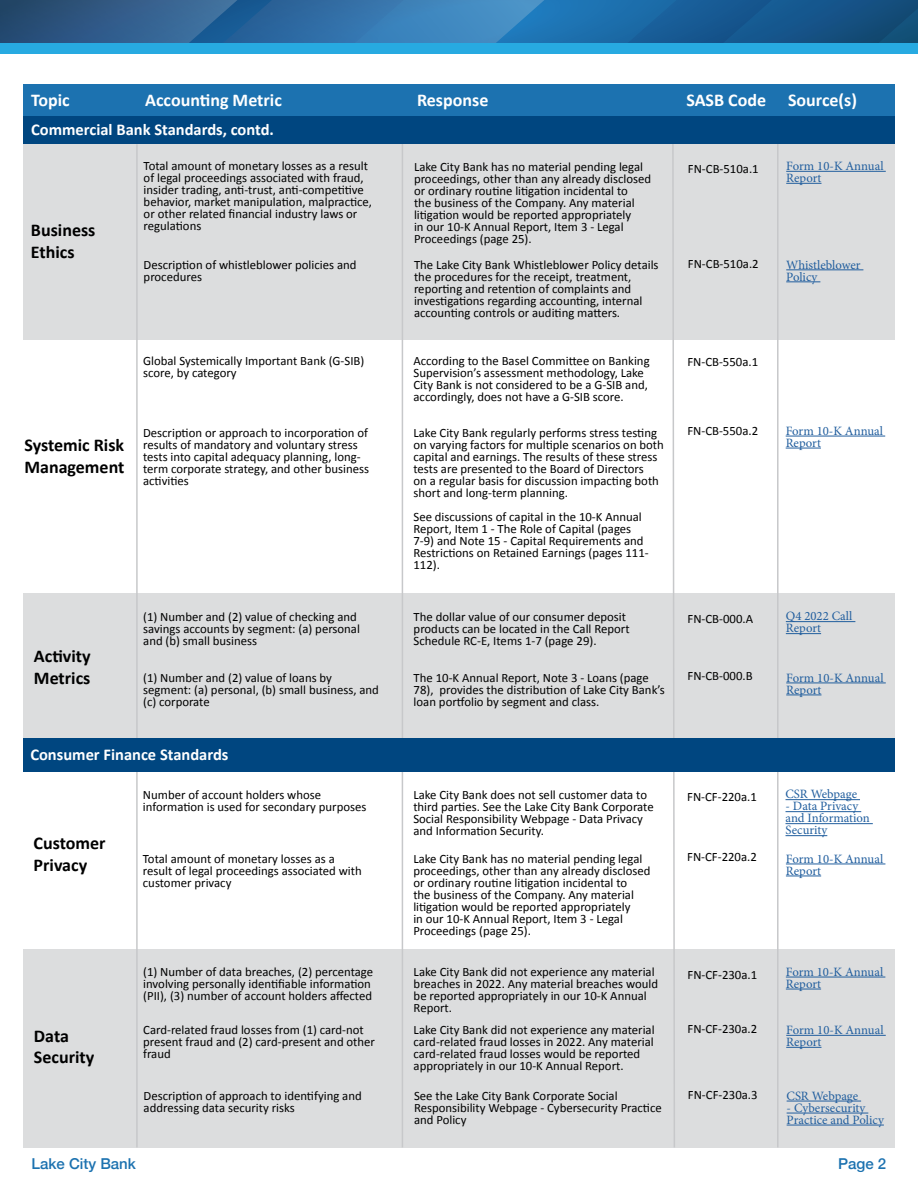
<style>
.page{position:relative;width:918px;height:1188px;background:#fff}
.page>*{position:absolute;margin:0;border:0;box-sizing:border-box;transform-origin:0 0}
.t1{font:700 18px/21.6px "Calibri";color:#000}
.t2{font:700 18px "Calibri";color:#fff}
.t3{font:700 16.5px "Calibri";color:#fff}
.t4{font:500 15px "Helvetica Neue";color:#1c72b0}
.t5{font:12.75px/12px "Calibri";color:#000}
.t6{font:12.75px/12px "Minion Pro";color:#215e9e}
</style>
<div class="page">
<div style="left:23px;top:949px;width:872px;height:199px;background:#dcddde"></div>
<hr style="left:786px;top:977px;width:99px;height:1px;background:#215e9e">
<hr style="left:786px;top:989px;width:35px;height:1px;background:#215e9e">
<hr style="left:786px;top:1035px;width:100px;height:1px;background:#215e9e">
<hr style="left:786px;top:1047px;width:36px;height:1px;background:#215e9e">
<div style="left:23px;top:110px;width:872px;height:229px;background:#dcddde"></div>
<svg style="left:0;top:0;width:918px;height:44px;background:#27679c"></svg>
<div style="left:0;top:44px;width:918px;height:10px;background:#27aae1"></div>
<div style="left:23px;top:593px;width:872px;height:162px;background:#dcddde"></div>
<hr style="left:136px;top:144px;width:2px;height:1003px;background:#c7c8ca">
<hr style="left:402px;top:138px;width:1px;height:1009px;background:#c7c8ca">
<svg style="left:671px;top:144px;width:5px;height:1004px"></svg>
<hr style="left:777px;top:140px;width:2px;height:1007px;background:#c7c8ca">
<hr style="left:786px;top:171px;width:100px;height:1px;background:#215e9e">
<hr style="left:786px;top:183px;width:36px;height:1px;background:#215e9e">
<hr style="left:786px;top:270px;width:77px;height:1px;background:#215e9e">
<hr style="left:786px;top:282px;width:34px;height:1px;background:#215e9e">
<hr style="left:786px;top:436px;width:99px;height:1px;background:#215e9e">
<hr style="left:786px;top:448px;width:35px;height:1px;background:#215e9e">
<hr style="left:786px;top:621px;width:69px;height:1px;background:#215e9e">
<hr style="left:786px;top:633px;width:35px;height:1px;background:#215e9e">
<hr style="left:786px;top:683px;width:100px;height:1px;background:#215e9e">
<hr style="left:786px;top:695px;width:36px;height:1px;background:#215e9e">
<div style="left:23px;top:738px;width:872px;height:34px;background:#004680"></div>
<hr style="left:786px;top:799px;width:74px;height:1px;background:#215e9e">
<hr style="left:786px;top:811px;width:75px;height:1px;background:#215e9e">
<hr style="left:786px;top:823px;width:87px;height:1px;background:#215e9e">
<hr style="left:786px;top:835px;width:41px;height:1px;background:#215e9e">
<hr style="left:786px;top:864px;width:99px;height:1px;background:#215e9e">
<hr style="left:786px;top:876px;width:35px;height:1px;background:#215e9e">
<div style="left:23px;top:110px;width:872px;height:34px;background:#004680"></div>
<div style="left:23px;top:84px;width:872px;height:32px;background:#1c72b0"></div>
<hr style="left:787px;top:1101px;width:74px;height:1px;background:#215e9e">
<hr style="left:787px;top:1113px;width:81px;height:1px;background:#215e9e">
<hr style="left:787px;top:1125px;width:97px;height:1px;background:#215e9e">
<h1 class="t2" style="left:31px;top:89px;width:40px">Topic</h1>
<h1 class="t2" style="left:145px;top:89px;width:138px">Accounting Metric</h1>
<h1 class="t2" style="left:417px;top:89px;width:73px">Response</h1>
<h1 class="t2" style="left:686px;top:89px;width:172px">SASB Code Source(s)</h1>
<p class="t3" style="left:31px;top:119px;width:244px">Commercial Bank Standards, contd.</p>
<h1 class="t1" style="left:31px;top:219px;width:66px">Business<br>Ethics</h1>
<p class="t5" style="left:144px;top:160px;width:230px">Total amount of monetary losses as a result of legal proceedings associated with fraud, insider trading, anti-trust, anti-competitive behavior, market manipulation, malpractice, or other related financial industry laws or regulations</p>
<p class="t5" style="left:144px;top:258px;width:214px">Description of whistleblower policies and procedures</p>
<p class="t5" style="left:143px;top:354px;width:223px">Global Systemically Important Bank (G-SIB) score, by category</p>
<h1 class="t1" style="left:24px;top:434px;width:102px">Systemic Risk<br>Management</h1>
<p class="t5" style="left:143px;top:426px;width:228px">Description or approach to incorporation of results of mandatory and voluntary stress tests into capital adequacy planning, long&shy;term corporate strategy, and other business activities</p>
<h1 class="t1" style="left:34px;top:645px;width:58px">Activity<br>Metrics</h1>
<p class="t5" style="left:143px;top:610px;width:218px">(1) Number and (2) value of checking and savings accounts by segment: (a) personal and (b) small business</p>
<p class="t5" style="left:143px;top:671px;width:237px">(1) Number and (2) value of loans by segment: (a) personal, (b) small business, and (c) corporate</p>
<p class="t3" style="left:30px;top:744px;width:200px">Consumer Finance Standards</p>
<h1 class="t1" style="left:34px;top:832px;width:73px">Customer<br>Privacy</h1>
<h1 class="t1" style="left:34px;top:1024px;width:62px">Data<br>Security</h1>
<p class="t5" style="left:143px;top:788px;width:225px">Number of account holders whose information is used for secondary purposes</p>
<p class="t5" style="left:143px;top:852px;width:220px">Total amount of monetary losses as a result of legal proceedings associated with customer privacy</p>
<p class="t5" style="left:143px;top:965px;width:231px">(1) Number of data breaches, (2) percentage involving personally identifiable information (PII), (3) number of account holders affected</p>
<p class="t5" style="left:143px;top:1023px;width:233px">Card-related fraud losses from (1) card-not present fraud and (2) card-present and other fraud</p>
<p class="t5" style="left:414px;top:160px;width:239px">Lake City Bank has no material pending legal proceedings, other than any already disclosed or ordinary routine litigation incidental to<br>the business of the Company. Any material litigation would be reported appropriately<br>in our 10-K Annual Report, Item 3 - Legal Proceedings (page 25).</p>
<p class="t5" style="left:414px;top:258px;width:246px">The Lake City Bank Whistleblower Policy details the procedures for the receipt, treatment, reporting and retention of complaints and investigations regarding accounting, internal accounting controls or auditing matters.</p>
<p class="t5" style="left:413px;top:354px;width:238px">According to the Basel Committee on Banking Supervision’s assessment methodology, Lake City Bank is not considered to be a G-SIB and, accordingly, does not have a G-SIB score.</p>
<p class="t5" style="left:413px;top:426px;width:252px">Lake City Bank regularly performs stress testing on varying factors for multiple scenarios on both capital and earnings. The results of these stress tests are presented to the Board of Directors<br>on a regular basis for discussion impacting both short and long-term planning.</p>
<p class="t5" style="left:413px;top:510px;width:237px">See discussions of capital in the 10-K Annual Report, Item 1 - The Role of Capital (pages 7-9) and Note 15 - Capital Requirements and Restrictions on Retained Earnings (pages 111- 112).</p>
<p class="t5" style="left:414px;top:610px;width:217px">The dollar value of our consumer deposit products can be located in the Call Report<br>Schedule RC-E, Items 1-7 (page 29).</p>
<p class="t5" style="left:414px;top:671px;width:253px">The 10-K Annual Report, Note 3 - Loans (page<br>78), provides the distribution of Lake City Bank’s loan portfolio by segment and class.</p>
<p class="t5" style="left:688px;top:162px;width:72px">FN-CB-510a.1</p>
<p class="t6" style="left:786px;top:160px;width:99px">Form 10-K Annual<br>Report</p>
<p class="t5" style="left:688px;top:257px;width:72px">FN-CB-510a.2</p>
<p class="t6" style="left:786px;top:259px;width:76px">Whistleblower<br>Policy</p>
<p class="t5" style="left:687px;top:355px;width:72px">FN-CB-550a.1</p>
<p class="t5" style="left:687px;top:424px;width:72px">FN-CB-550a.2</p>
<p class="t6" style="left:786px;top:425px;width:99px">Form 10-K Annual<br>Report</p>
<p class="t5" style="left:688px;top:612px;width:67px">FN-CB-000.A</p>
<p class="t5" style="left:688px;top:670px;width:67px">FN-CB-000.B</p>
<p class="t6" style="left:786px;top:610px;width:68px">Q4 2022 Call<br>Report</p>
<p class="t6" style="left:786px;top:672px;width:99px">Form 10-K Annual<br>Report</p>
<p class="t5" style="left:413px;top:788px;width:242px">Lake City Bank does not sell customer data to third parties. See the Lake City Bank Corporate Social Responsibility Webpage - Data Privacy and Information Security.</p>
<p class="t5" style="left:413px;top:852px;width:239px">Lake City Bank has no material pending legal proceedings, other than any already disclosed or ordinary routine litigation incidental to<br>the business of the Company. Any material litigation would be reported appropriately<br>in our 10-K Annual Report, Item 3 - Legal Proceedings (page 25).</p>
<p class="t5" style="left:414px;top:965px;width:246px">Lake City Bank did not experience any material breaches in 2022. Any material breaches would be reported appropriately in our 10-K Annual Report.</p>
<p class="t5" style="left:414px;top:1023px;width:242px">Lake City Bank did not experience any material card-related fraud losses in 2022. Any material card-related fraud losses would be reported appropriately in our 10-K Annual Report.</p>
<p class="t5" style="left:687px;top:790px;width:71px">FN-CF-220a.1</p>
<p class="t5" style="left:687px;top:851px;width:71px">FN-CF-220a.2</p>
<p class="t6" style="left:786px;top:788px;width:73px">CSR Webpage</p>
<p class="t6" style="left:786px;top:800px;width:86px">- Data Privacy and Information<br>Security</p>
<p class="t6" style="left:786px;top:853px;width:99px">Form 10-K Annual<br>Report</p>
<p class="t5" style="left:688px;top:968px;width:71px">FN-CF-230a.1</p>
<p class="t5" style="left:688px;top:1022px;width:71px">FN-CF-230a.2</p>
<p class="t6" style="left:786px;top:966px;width:99px">Form 10-K Annual<br>Report</p>
<p class="t6" style="left:786px;top:1024px;width:99px">Form 10-K Annual<br>Report</p>
<p class="t5" style="left:144px;top:1089px;width:220px">Description of approach to identifying and addressing data security risks</p>
<p class="t5" style="left:414px;top:1089px;width:249px">See the Lake City Bank Corporate Social<br>Responsibility Webpage - Cybersecurity Practice and Policy</p>
<p class="t5" style="left:688px;top:1088px;width:71px">FN-CF-230a.3</p>
<p class="t6" style="left:787px;top:1090px;width:73px">CSR Webpage</p>
<p class="t6" style="left:787px;top:1102px;width:99px">- Cybersecurity<br>Practice and Policy</p>
<p class="t4" style="left:32px;top:1152px;width:106px">Lake City Bank</p>
<p class="t4" style="left:838px;top:1151px;width:50px">Page 2</p>
</div>
